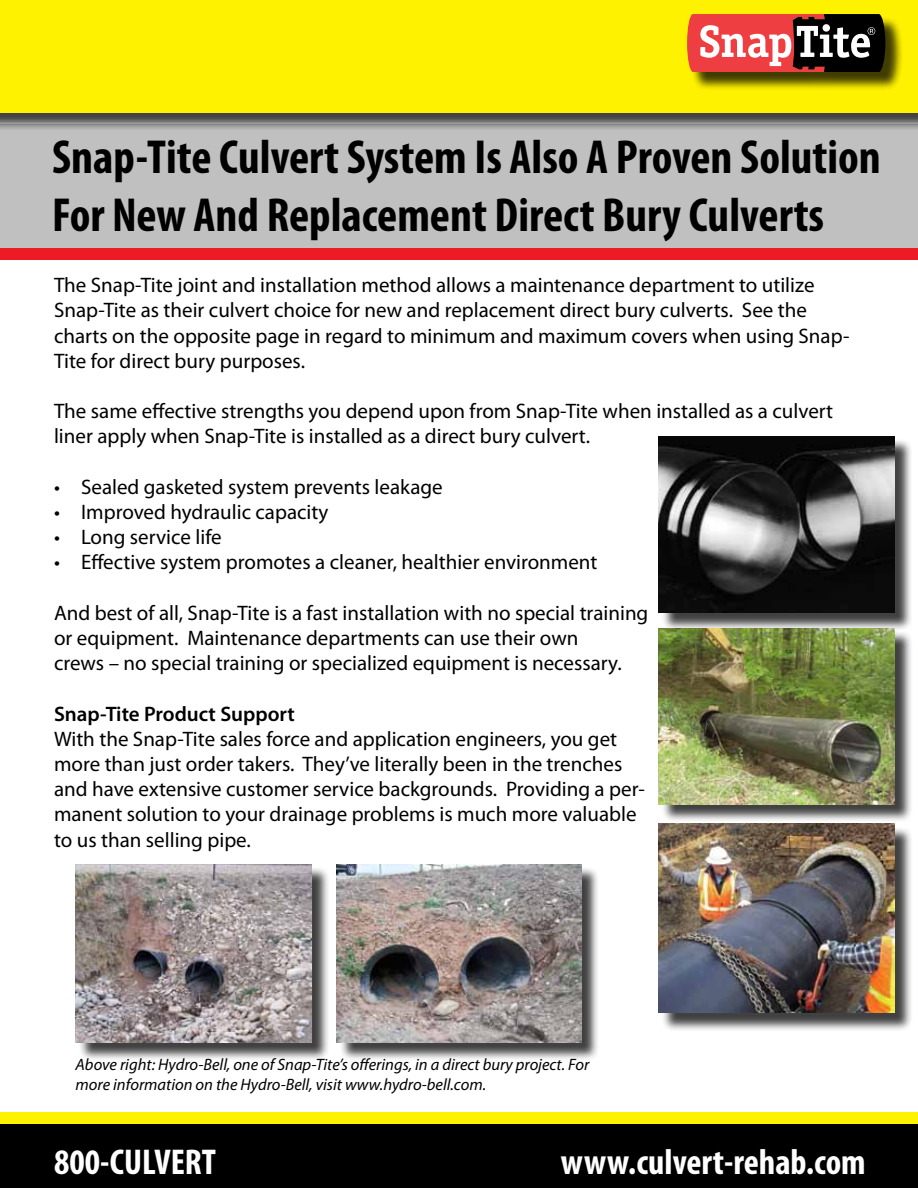
<style>
.page{position:relative;width:918px;height:1188px;background:#fff}
.page>*{position:absolute;margin:0;border:0;box-sizing:border-box;transform-origin:0 0}
.t1{font:700 condensed 48px/57.6px "Myriad Pro";color:#000}
.t2{font:700 condensed 36px "Myriad Pro";color:#fff}
.t3{font:21px/25.2px "Myriad Pro";color:#000}
.t4{font:600 21px "Myriad Pro";color:#000}
.t5{font:italic 16.5px/19.8px "Myriad Pro";color:#000}
</style>
<div class="page">
<div style="left:0;top:124px;width:918px;height:124px;background:#c0c0c0"></div>
<div style="left:0;top:1121px;width:918px;height:67px;background:#000"></div>
<div style="left:0;top:1112px;width:918px;height:12px;background:#fff200"></div>
<div style="left:0;top:248px;width:918px;height:12px;background:#ed1b24"></div>
<div style="left:661px;top:438px;width:251px;height:194px;background:#000;opacity:.75"></div>
<img style="left:659px;top:436px;width:235px;height:177px">
<div style="left:0;top:0;width:918px;height:132px;background:#000;opacity:.75"></div>
<div style="left:0;top:0;width:918px;height:113px;background:#fff200"></div>
<div style="left:689px;top:16px;width:215px;height:75px;background:#000;opacity:.75"></div>
<svg style="left:687px;top:14px;width:198px;height:58px;background:#a15453"></svg>
<div style="left:661px;top:630px;width:252px;height:193px;background:#000;opacity:.75"></div>
<img style="left:659px;top:628px;width:235px;height:176px">
<div style="left:661px;top:826px;width:252px;height:205px;background:#000;opacity:.75"></div>
<img style="left:659px;top:824px;width:235px;height:189px">
<div style="left:78px;top:866px;width:252px;height:195px;background:#000;opacity:.75"></div>
<img style="left:76px;top:864px;width:235px;height:178px">
<div style="left:339px;top:866px;width:261px;height:195px;background:#000;opacity:.75"></div>
<img style="left:337px;top:864px;width:244px;height:178px">
<h1 class="t1" style="left:52px;top:127px;width:830px">Snap-Tite Culvert System Is Also A Proven Solution<br>For New And Replacement Direct Bury Culverts</h1>
<p class="t3" style="left:54px;top:272px;width:797px">The Snap-Tite joint and installation method allows a maintenance department to utilize Snap-Tite as their culvert choice for new and replacement direct bury culverts. See the charts on the opposite page in regard to minimum and maximum covers when using Snap-Tite for direct bury purposes.</p>
<p class="t3" style="left:54px;top:398px;width:781px">The same effective strengths you depend upon from Snap-Tite when installed as a culvert liner apply when Snap-Tite is installed as a direct bury culvert.</p>
<p class="t3" style="left:54px;top:474px;width:390px">• Sealed gasketed system prevents leakage</p>
<p class="t3" style="left:54px;top:499px;width:276px">• Improved hydraulic capacity</p>
<p class="t3" style="left:54px;top:524px;width:169px">• Long service life</p>
<p class="t3" style="left:54px;top:549px;width:545px">• Effective system promotes a cleaner, healthier environment</p>
<p class="t3" style="left:54px;top:600px;width:596px">And best of all, Snap-Tite is a fast installation with no special training or equipment. Maintenance departments can use their own<br>crews – no special training or specialized equipment is necessary.</p>
<p class="t4" style="left:54px;top:700px;width:242px">Snap-Tite Product Support</p>
<p class="t3" style="left:54px;top:726px;width:592px">With the Snap-Tite sales force and application engineers, you get more than just order takers. They’ve literally been in the trenches and have extensive customer service backgrounds. Providing a per&shy;manent solution to your drainage problems is much more valuable to us than selling pipe.</p>
<p class="t5" style="left:76px;top:1055px;width:515px">Above right: Hydro-Bell, one of Snap-Tite’s offerings, in a direct bury project. For more information on the Hydro-Bell, visit www.hydro-bell.com.</p>
<h2 class="t2" style="left:54px;top:1140px;width:163px">800-CULVERT</h2>
<h2 class="t2" style="left:561px;top:1140px;width:306px">www.culvert-rehab.com</h2>
</div>
